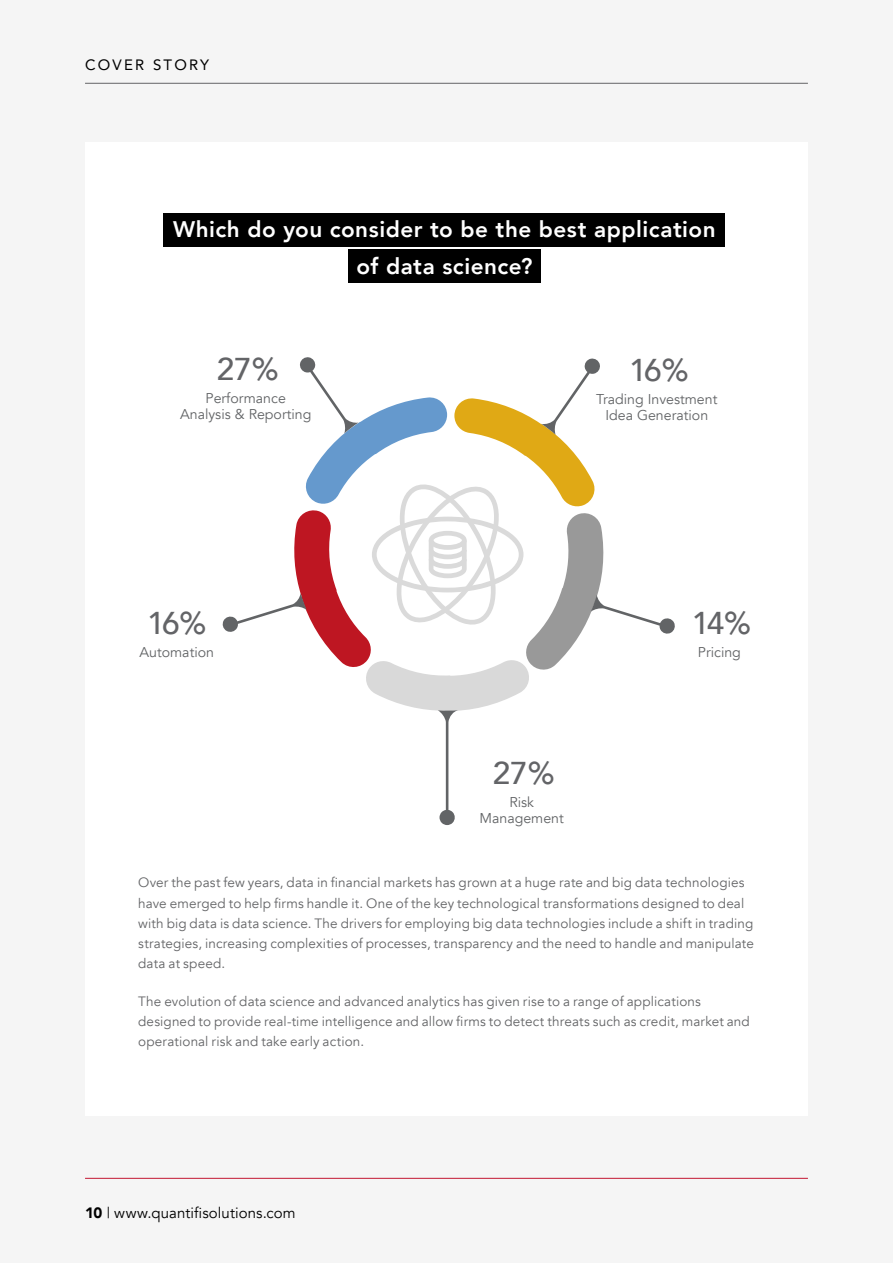
<style>
.page{position:relative;width:893px;height:1263px;background:#f5f5f5}
.page>*{position:absolute;margin:0;border:0;box-sizing:border-box;transform-origin:0 0}
.t1{font:500 31.5px "Avenir";letter-spacing:-.08em;color:#636467}
.t2{font:800 22.5px/37.5px "Avenir";letter-spacing:.02em;color:#fff;text-align:center}
.t3{font:15px "Avenir";letter-spacing:.005em;color:#000}
.t4{font:15px "Avenir";letter-spacing:.15em;color:#000}
.t5{font:14.1px/15.8px "Avenir";color:#626466;text-align:center}
.t6{font:13.5px/20.2px "Avenir";letter-spacing:.01em;color:#636466}
.s1{font-weight:900}
</style>
<div class="page">
<div style="left:85px;top:142px;width:723px;height:974px;background:#fff"></div>
<svg style="left:222px;top:357px;width:453px;height:468px"></svg>
<hr style="left:85px;top:83px;width:723px;height:1px;background:#636466">
<hr style="left:85px;top:1178px;width:723px;height:1px;background:#c31632">
<div style="left:349px;top:250px;width:192px;height:33px;background:#000"></div>
<div style="left:164px;top:213px;width:561px;height:33px;background:#000"></div>
<p class="t4" style="left:85px;top:56px;width:125px">COVER STORY</p>
<h2 class="t2" style="left:173px;top:212px;width:544px">Which do you consider to be the best application of data science?</h2>
<h1 class="t1" style="left:217px;top:356px;width:63px">27%</h1>
<p class="t5" style="left:180px;top:392px;width:133px">Performance<br>Analysis &amp; Reporting</p>
<h1 class="t1" style="left:147px;top:610px;width:61px">16%</h1>
<p class="t5" style="left:140px;top:646px;width:76px">Automation</p>
<h1 class="t1" style="left:629px;top:357px;width:61px">16%</h1>
<p class="t5" style="left:596px;top:393px;width:123px">Trading Investment<br>Idea Generation</p>
<h1 class="t1" style="left:493px;top:760px;width:63px">27%</h1>
<p class="t5" style="left:480px;top:796px;width:86px">Risk<br>Management</p>
<h1 class="t1" style="left:692px;top:610px;width:61px">14%</h1>
<p class="t5" style="left:698px;top:646px;width:45px">Pricing</p>
<p class="t6" style="left:138px;top:873px;width:617px">Over the past few years, data in financial markets has grown at a huge rate and big data technologies have emerged to help firms handle it. One of the key technological transformations designed to deal with big data is data science. The drivers for employing big data technologies include a shift in trading strategies, increasing complexities of processes, transparency and the need to handle and manipulate data at speed.</p>
<p class="t6" style="left:138px;top:991px;width:613px">The evolution of data science and advanced analytics has given rise to a range of applications designed to provide real-time intelligence and allow firms to detect threats such as credit, market and operational risk and take early action.</p>
<p class="t3" style="left:85px;top:1204px;width:212px"><span class="s1">10</span> | www.quantifisolutions.com</p>
</div>
